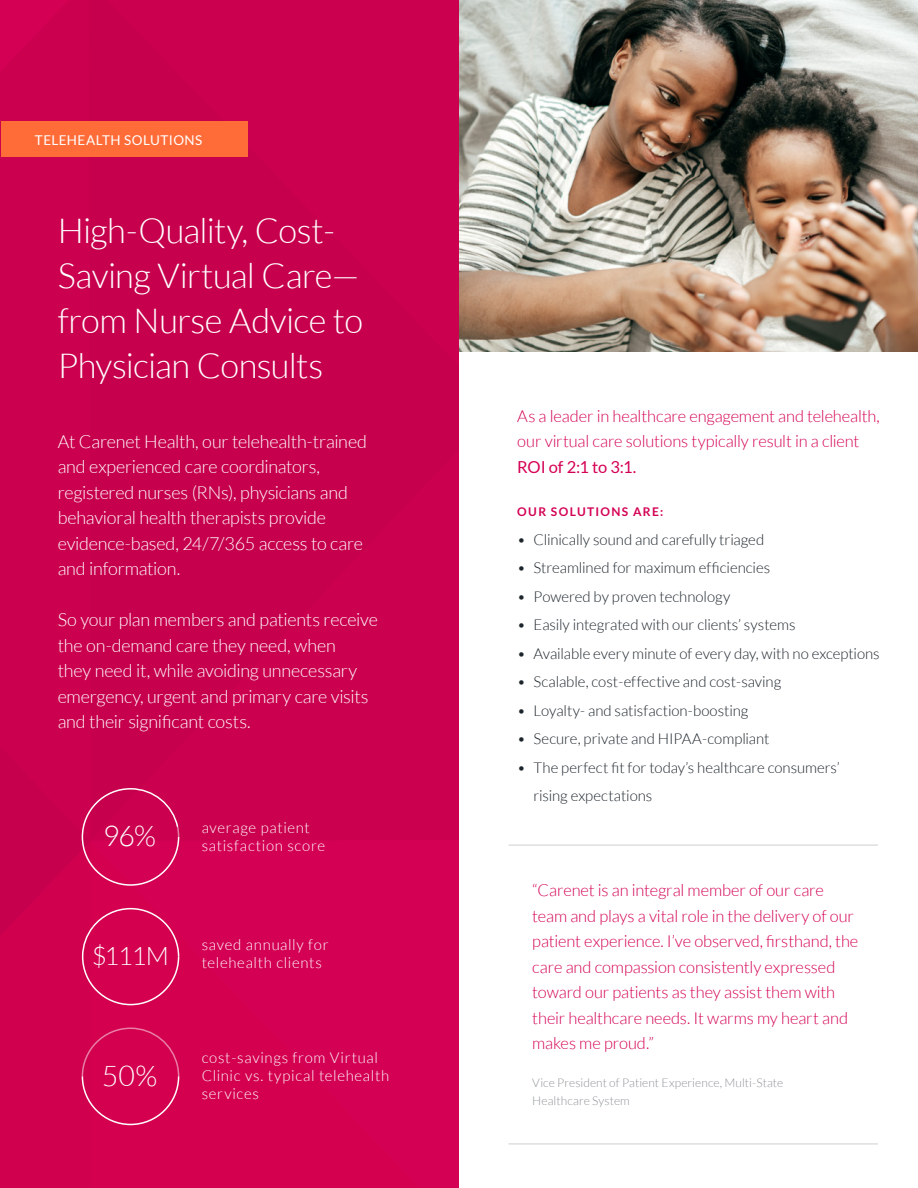
<style>
.page{position:relative;width:918px;height:1188px;background:#fff}
.page>*{position:absolute;margin:0;border:0;box-sizing:border-box;transform-origin:0 0}
.t1{font:300 34.5px/45px "Lato";letter-spacing:-.015em;color:#fff}
.t2{font:300 28.5px "Lato";color:#fff}
.t3{font:300 25.5px "Lato";color:#fff}
.t4{font:300 18px/25.5px "Lato";letter-spacing:-.015em;color:#fff}
.t5{font:300 16.5px/25.5px "Lato";letter-spacing:-.01em;color:#d40054}
.t6{font:16.5px "Lato";letter-spacing:-.015em;color:#d40054}
.t7{font:300 15px/28.5px "Lato";letter-spacing:-.005em;color:#1d252c}
.t8{font:300 15px/18px "Lato";letter-spacing:.045em;color:#fff}
.t9{font:13.5px "Lato";letter-spacing:.035em;color:#fff}
.t10{font:300 12px/18px "Lato";letter-spacing:.005em;color:#8e9296}
.t11{font:700 12px "Lato";letter-spacing:.115em;color:#d40054}
</style>
<div class="page">
<div style="left:0;top:0;width:88px;height:407px;background:#cb004e"></div>
<div style="left:0;top:407px;width:88px;height:380px;background:#cb004e"></div>
<div style="left:88px;top:0;width:371px;height:407px;background:#c7004d"></div>
<div style="left:91px;top:407px;width:368px;height:432px;background:#c7004d"></div>
<div style="left:180px;top:839px;width:279px;height:349px;background:#d40054"></div>
<img style="left:459px;top:0;width:459px;height:351px">
<div style="left:1px;top:122px;width:246px;height:35px;background:#ff6c37"></div>
<hr style="left:509px;top:844px;width:369px;height:2px;background:#dddedf">
<hr style="left:509px;top:1143px;width:369px;height:2px;background:#dddedf">
<svg style="left:0;top:787px;width:180px;height:401px;background:#d00350"></svg>
<p class="t9" style="left:35px;top:132px;width:169px">TELEHEALTH SOLUTIONS</p>
<h1 class="t1" style="left:58px;top:208px;width:307px">High-Quality, Cost-<br>Saving Virtual Care— from Nurse Advice to<br>Physician Consults</h1>
<p class="t4" style="left:58px;top:429px;width:311px">At Carenet Health, our telehealth-trained and experienced care coordinators, registered nurses (RNs), physicians and behavioral health therapists provide evidence-based, 24/7/365 access to care and information.</p>
<p class="t4" style="left:58px;top:607px;width:322px">So your plan members and patients receive the on-demand care they need, when<br>they need it, while avoiding unnecessary emergency, urgent and primary care visits and their significant costs.</p>
<h2 class="t2" style="left:103px;top:821px;width:54px">96%</h2>
<h3 class="t3" style="left:92px;top:942px;width:79px">$111M</h3>
<h2 class="t2" style="left:102px;top:1060px;width:57px">50%</h2>
<p class="t8" style="left:202px;top:819px;width:125px">average patient satisfaction score</p>
<p class="t8" style="left:202px;top:936px;width:128px">saved annually for</p>
<p class="t8" style="left:202px;top:954px;width:122px">telehealth clients</p>
<p class="t8" style="left:202px;top:1049px;width:189px">cost-savings from Virtual<br>Clinic vs. typical telehealth services</p>
<p class="t5" style="left:517px;top:403px;width:364px">As a leader in healthcare engagement and telehealth, our virtual care solutions typically result in a client</p>
<p class="t6" style="left:517px;top:457px;width:121px">ROI of 2:1 to 3:1.</p>
<p class="t11" style="left:517px;top:505px;width:148px">OUR SOLUTIONS ARE:</p>
<p class="t7" style="left:517px;top:525px;width:248px">• Clinically sound and carefully triaged</p>
<p class="t7" style="left:517px;top:553px;width:254px">• Streamlined for maximum efficiencies</p>
<p class="t7" style="left:517px;top:582px;width:215px">• Powered by proven technology</p>
<p class="t7" style="left:517px;top:610px;width:280px">• Easily integrated with our clients’ systems</p>
<p class="t7" style="left:517px;top:639px;width:364px">• Available every minute of every day, with no exceptions</p>
<p class="t7" style="left:517px;top:667px;width:265px">• Scalable, cost-effective and cost-saving</p>
<p class="t7" style="left:517px;top:696px;width:233px">• Loyalty- and satisfaction-boosting</p>
<p class="t7" style="left:517px;top:724px;width:254px">• Secure, private and HIPAA-compliant</p>
<p class="t7" style="left:534px;top:753px;width:308px;text-indent:-16px">• The perfect fit for today’s healthcare consumers’ rising expectations</p>
<p class="t5" style="left:532px;top:878px;width:328px">“Carenet is an integral member of our care team and plays a vital role in the delivery of our patient experience. I’ve observed, firsthand, the care and compassion consistently expressed toward our patients as they assist them with their healthcare needs. It warms my heart and makes me proud.”</p>
<p class="t10" style="left:532px;top:1074px;width:253px">Vice President of Patient Experience, Multi-State<br>Healthcare System</p>
</div>
